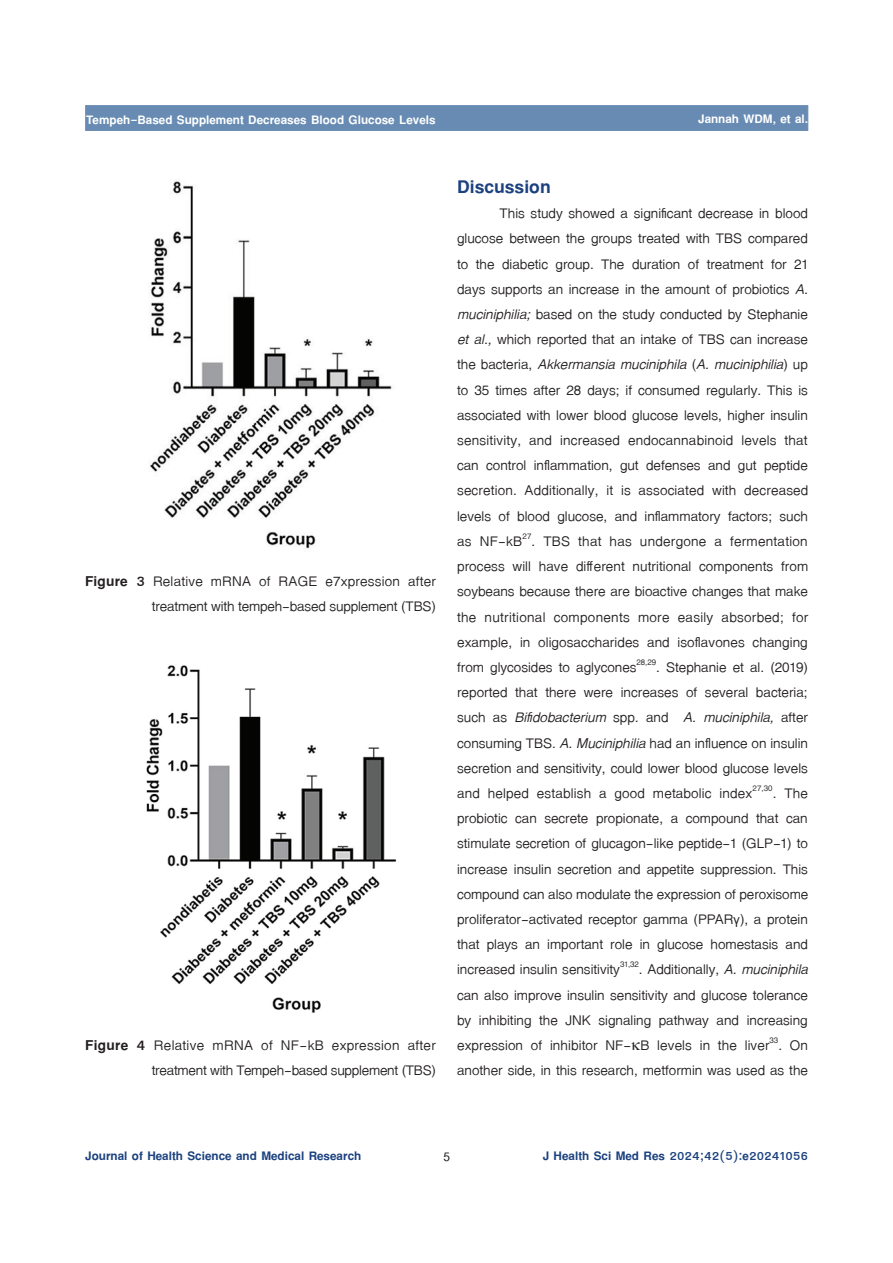
<style>
.page{position:relative;width:893px;height:1263px;background:#fff}
.page>*{position:absolute;margin:0;border:0;box-sizing:border-box;transform-origin:0 0}
.t1{font:700 27px "TF Lanna";color:#1b417f}
.t2{font:21px/25.2px "TF Lanna";color:#231f20;text-align:right}
.t3{font:700 18px "TF Lanna";color:#1b417f}
.t4{font:700 18px "TF Lanna";color:#fff}
.t5{font:700 18px "Cordia UPC";color:#231f20}
.s1{font-weight:700}
.s2{font-style:italic}
</style>
<div class="page">
<div style="left:85px;top:105px;width:723px;height:26px;background:#678bb3;border:1px solid #678bb3"></div>
<img style="left:150px;top:181px;width:242px;height:368px">
<img style="left:146px;top:665px;width:251px;height:348px">
<p class="t4" style="left:86px;top:108px;width:351px">Tempeh-Based Supplement Decreases Blood Glucose Levels</p>
<p class="t4" style="left:698px;top:108px;width:112px">Jannah WDM, et al.</p>
<p class="t2" style="left:85px;top:568px;width:352px"><span class="s1">Figure 3</span> Relative mRNA of RAGE e7xpression after treatment with tempeh-based supplement (TBS)</p>
<p class="t2" style="left:85px;top:1033px;width:352px"><span class="s1">Figure 4</span> Relative mRNA of NF-kB expression after treatment with Tempeh-based supplement (TBS)</p>
<p class="t1" style="left:457px;top:170px;width:95px">Discussion</p>
<p class="t2" style="left:457px;top:201px;width:353px;text-align:justify;text-indent:43px">This study showed a significant decrease in blood glucose between the groups treated with TBS compared to the diabetic group. The duration of treatment for 21 days supports an increase in the amount of probiotics <span class="s2">A. muciniphilia;</span> based on the study conducted by Stephanie <span class="s2">et al.,</span> which reported that an intake of TBS can increase the bacteria, <span class="s2">Akkermansia muciniphila</span> (<span class="s2">A. muciniphilia</span>) up to 35 times after 28 days; if consumed regularly. This is associated with lower blood glucose levels, higher insulin sensitivity, and increased endocannabinoid levels that can control inflammation, gut defenses and gut peptide secretion. Additionally, it is associated with decreased levels of blood glucose, and inflammatory factors; such as NF-kB<sup>27</sup>. TBS that has undergone a fermentation process will have different nutritional components from soybeans because there are bioactive changes that make the nutritional components more easily absorbed; for example, in oligosaccharides and isoflavones changing from glycosides to aglycones<sup>28,29</sup>. Stephanie et al. (2019) reported that there were increases of several bacteria; such as <span class="s2">Bifidobacterium</span> spp<span class="s2">.</span> and <span class="s2">A. muciniphila,</span> after consuming TBS. <span class="s2">A. Muciniphilia</span> had an influence on insulin secretion and sensitivity, could lower blood glucose levels and helped establish a good metabolic index<sup>27,30</sup>. The probiotic can secrete propionate, a compound that can stimulate secretion of glucagon-like peptide-1 (GLP-1) to increase insulin secretion and appetite suppression. This compound can also modulate the expression of peroxisome proliferator-activated receptor gamma (PPARγ), a protein that plays an important role in glucose homestasis and increased insulin sensitivity<sup>31,32</sup>. Additionally, <span class="s2">A. muciniphila </span>can also improve insulin sensitivity and glucose tolerance by inhibiting the JNK signaling pathway and increasing expression of inhibitor NF- B levels in the liver<sup>33</sup>. On another side, in this research, metformin was used as the</p>
<p class="t3" style="left:85px;top:1145px;width:277px">Journal of Health Science and Medical Research</p>
<p class="t5" style="left:443px;top:1146px;width:8px">5</p>
<p class="t3" style="left:543px;top:1145px;width:267px">J Health Sci Med Res 2024;42(5):e20241056</p>
</div>
